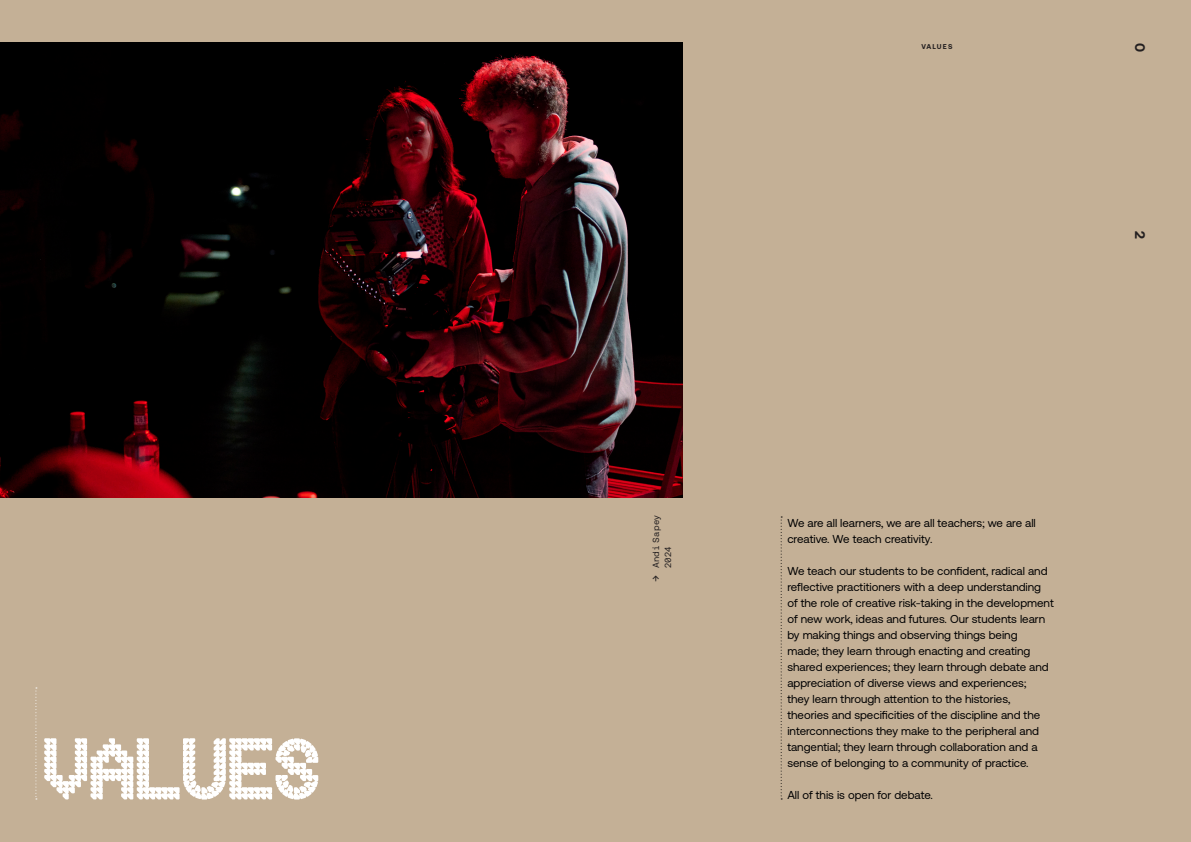
<style>
.page{position:relative;width:1191px;height:842px;background:#c4b096}
.page>*{position:absolute;margin:0;border:0;box-sizing:border-box;transform-origin:0 0}
.t1{font:85px "Exchange Pillow";color:#fff}
.t2{font:700 14px "Aeonik Pro";color:#231f20}
.t3{font:11.5px/16px "Aeonik Pro";color:#000001}
.t4{font:9px/12px "Aeonik Fono";letter-spacing:.03em;color:#231f20}
.t5{font:700 7px "Aeonik Pro";letter-spacing:.17em;color:#231f20}
.s1{font-size:11.5px}
</style>
<div class="page">
<svg style="left:780px;top:516px;width:2px;height:283px"></svg>
<svg style="left:35px;top:687px;width:2px;height:112px"></svg>
<img style="left:0;top:43px;width:683px;height:455px">
<h2 class="t1" style="left:43px;top:718px;width:279px">VALUES</h2>
<p class="t4" style="left:650px;top:568px;width:55px;text-indent:-14px;rotate:-90deg"><span class="s1">→</span> Andi Sapey<br>2024</p>
<p class="t5" style="left:921px;top:43px;width:33px">VALUES</p>
<p class="t2" style="left:1148px;top:43px;width:11px;rotate:90deg">0</p>
<p class="t2" style="left:1148px;top:231px;width:9px;rotate:90deg">2</p>
<p class="t3" style="left:787px;top:515px;width:250px">We are all learners, we are all teachers; we are all creative. We teach creativity.</p>
<p class="t3" style="left:787px;top:563px;width:268px">We teach our students to be confdent, radical and reflective practitioners with a deep understanding of the role of creative risk-taking in the development of new work, ideas and futures. Our students learn by making things and observing things being<br>made; they learn through enacting and creating shared experiences; they learn through debate and appreciation of diverse views and experiences;<br>they learn through atention to the histories, theories and specifcities of the discipline and the interconnections they make to the peripheral and tangential; they learn through collaboration and a sense of belonging to a community of practice.</p>
<p class="t3" style="left:787px;top:787px;width:147px">All of this is open for debate.</p>
</div>
